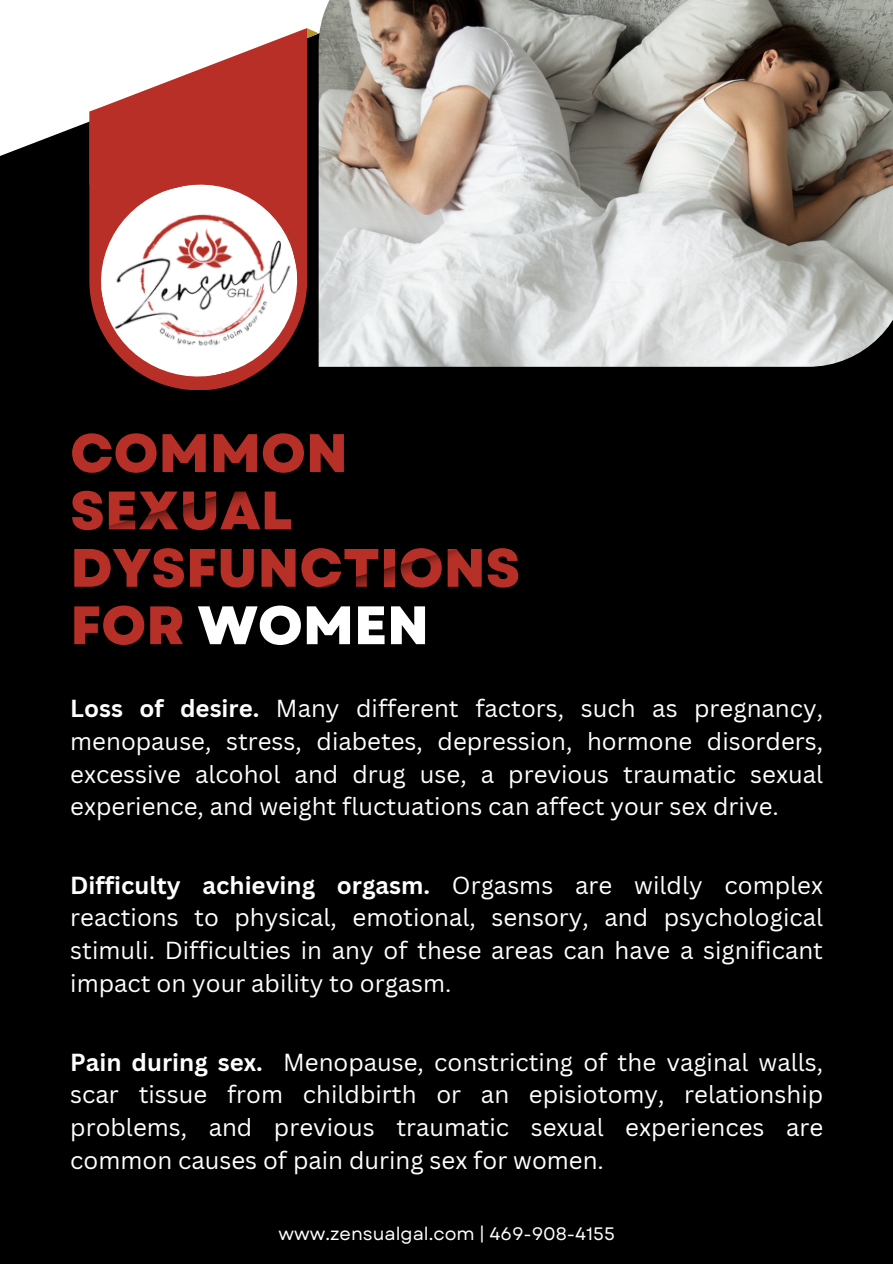
<style>
.page{position:relative;width:893px;height:1264px;background:#fff}
.page>*{position:absolute;margin:0;border:0;box-sizing:border-box;transform-origin:0 0}
.t1{font:800 54px/57.3px "Garet";color:#b63027}
.t2{font:24px/32.7px "Canva Sans";color:#fff;text-align:justify}
.t3{font:18px "Garet";color:#fff}
.s1{color:#fff}
.s2{font-weight:700}
</style>
<div class="page">
<div style="left:0;top:0;width:892px;height:1263px;background:#000"></div>
<div style="left:0;top:0;width:406px;height:156px;background:#fff"></div>
<svg style="left:89px;top:195px;width:140px;height:195px"></svg>
<svg style="left:89px;top:28px;width:229px;height:167px"></svg>
<svg style="left:91px;top:175px;width:216px;height:211px;fill:#b72f26"></svg>
<img style="left:96px;top:199px;width:211px;height:163px">
<img style="left:318px;top:0;width:574px;height:367px">
<p class="t1" style="left:70px;top:424px;width:451px">COMMON<br>SEXUAL<br>DYSFUNCTIONS<br>FOR <span class="s1">WOMEN</span></p>
<p class="t2" style="left:70px;top:691px;width:754px"><span class="s2">Loss of desire.</span> Many different factors, such as pregnancy, menopause, stress, diabetes, depression, hormone disorders, excessive alcohol and drug use, a previous traumatic sexual experience, and weight fluctuations can affect your sex drive.</p>
<h2 class="t2" style="left:70px;top:868px;width:754px"><span class="s2">Difficulty achieving orgasm.</span> Orgasms are wildly complex reactions to physical, emotional, sensory, and psychological stimuli. Difficulties in any of these areas can have a significant impact on your ability to orgasm.</h2>
<h2 class="t2" style="left:70px;top:1045px;width:754px"><span class="s2">Pain during sex.</span> Menopause, constricting of the vaginal walls, scar tissue from childbirth or an episiotomy, relationship problems, and previous traumatic sexual experiences are common causes of pain during sex for women.</h2>
<h2 class="t3" style="left:278px;top:1220px;width:337px">www.zensualgal.com | 469-908-4155</h2>
</div>
